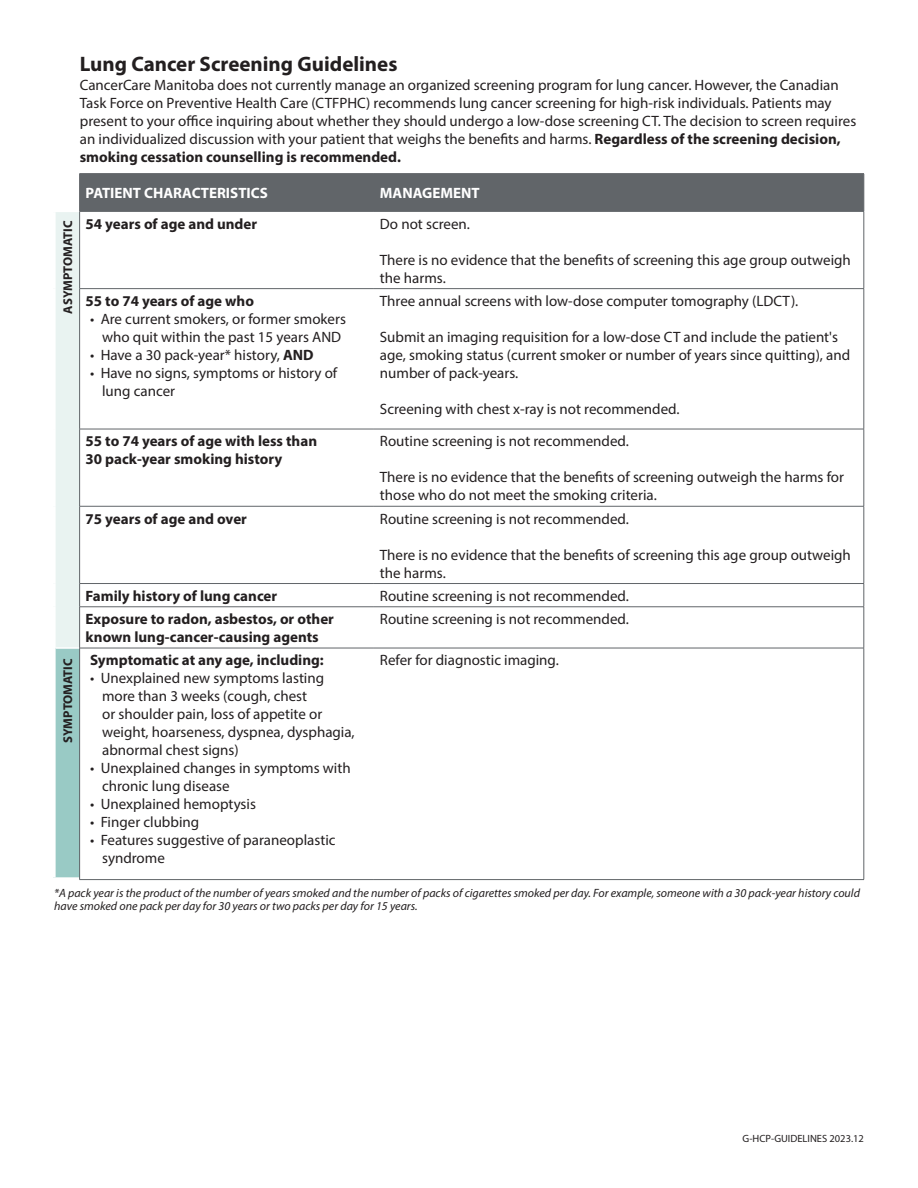
<style>
.page{position:relative;width:918px;height:1188px;background:#fff}
.page>*{position:absolute;margin:0;border:0;box-sizing:border-box;transform-origin:0 0}
.t1{font:700 21px "Myriad Pro";color:#231f20}
.t2{font:15px/18px "Myriad Pro";color:#231f20}
.t3{font:700 15px/18px "Myriad Pro";color:#231f20}
.t4{font:700 15px "Myriad Pro";color:#fff}
.t5{font:700 12.75px "Myriad Pro";color:#231f20}
.t6{font:italic 12px/13.5px "Myriad Pro";color:#231f20}
.t7{font:10.5px "Myriad Pro";color:#231f20}
.s1{font-weight:700}
</style>
<div class="page">
<div style="left:53px;top:211px;width:27px;height:437px;background:#e9f3f1"></div>
<div style="left:53px;top:648px;width:27px;height:232px;background:#99cac5"></div>
<div style="left:51px;top:648px;width:5px;height:229px;background:#fff"></div>
<div style="left:51px;top:877px;width:28px;height:5px;background:#fff"></div>
<hr style="left:56px;top:647px;width:23px;height:2px;background:#fff">
<div style="left:51px;top:212px;width:5px;height:77px;background:#fff"></div>
<div style="left:51px;top:289px;width:5px;height:140px;background:#fff"></div>
<div style="left:51px;top:429px;width:5px;height:77px;background:#fff"></div>
<div style="left:51px;top:506px;width:5px;height:78px;background:#fff"></div>
<div style="left:51px;top:584px;width:5px;height:23px;background:#fff"></div>
<div style="left:51px;top:607px;width:5px;height:41px;background:#fff"></div>
<div style="left:53px;top:174px;width:811px;height:38px;background:#616569"></div>
<hr style="left:79px;top:173px;width:295px;height:1px;background:#616569">
<hr style="left:79px;top:174px;width:1px;height:37px;background:#616569">
<hr style="left:374px;top:173px;width:490px;height:1px;background:#616569">
<hr style="left:864px;top:174px;width:1px;height:37px;background:#616569">
<hr style="left:79px;top:211px;width:295px;height:1px;background:#616569">
<hr style="left:79px;top:212px;width:1px;height:76px;background:#616569">
<hr style="left:79px;top:288px;width:295px;height:1px;background:#616569">
<hr style="left:79px;top:289px;width:1px;height:140px;background:#616569">
<hr style="left:79px;top:429px;width:295px;height:1px;background:#616569">
<hr style="left:79px;top:429px;width:1px;height:77px;background:#616569">
<hr style="left:79px;top:506px;width:295px;height:1px;background:#616569">
<hr style="left:79px;top:506px;width:1px;height:77px;background:#616569">
<hr style="left:79px;top:583px;width:295px;height:1px;background:#616569">
<svg style="left:79px;top:584px;width:1px;height:23px"></svg>
<hr style="left:79px;top:607px;width:295px;height:1px;background:#616569">
<hr style="left:79px;top:607px;width:1px;height:41px;background:#616569">
<hr style="left:79px;top:648px;width:295px;height:1px;background:#616569">
<hr style="left:79px;top:648px;width:1px;height:231px;background:#616569">
<hr style="left:79px;top:879px;width:295px;height:1px;background:#616569">
<hr style="left:374px;top:211px;width:490px;height:1px;background:#616569">
<hr style="left:864px;top:212px;width:1px;height:76px;background:#616569">
<hr style="left:374px;top:288px;width:490px;height:1px;background:#616569">
<hr style="left:864px;top:289px;width:1px;height:140px;background:#616569">
<hr style="left:374px;top:429px;width:490px;height:1px;background:#616569">
<hr style="left:864px;top:429px;width:1px;height:77px;background:#616569">
<hr style="left:374px;top:506px;width:490px;height:1px;background:#616569">
<hr style="left:864px;top:506px;width:1px;height:77px;background:#616569">
<hr style="left:374px;top:583px;width:490px;height:1px;background:#616569">
<svg style="left:864px;top:584px;width:1px;height:23px"></svg>
<hr style="left:374px;top:607px;width:490px;height:1px;background:#616569">
<hr style="left:864px;top:607px;width:1px;height:41px;background:#616569">
<hr style="left:374px;top:648px;width:490px;height:1px;background:#616569">
<hr style="left:864px;top:648px;width:1px;height:231px;background:#616569">
<hr style="left:374px;top:879px;width:490px;height:1px;background:#616569">
<p class="t1" style="left:80px;top:51px;width:319px">Lung Cancer Screening Guidelines</p>
<p class="t2" style="left:80px;top:75px;width:778px">CancerCare Manitoba does not currently manage an organized screening program for lung cancer. However, the Canadian Task Force on Preventive Health Care (CTFPHC) recommends lung cancer screening for high-risk individuals. Patients may present to your office inquiring about whether they should undergo a low-dose screening CT. The decision to screen requires an individualized discussion with your patient that weighs the benefits and harms. <span class="s1">Regardless of the screening decision, smoking cessation counselling is recommended.</span></p>
<p class="t5" style="left:59px;top:314px;width:94px;rotate:-90deg">ASYMPTOMATIC</p>
<p class="t5" style="left:59px;top:743px;width:86px;rotate:-90deg">SYMPTOMATIC</p>
<p class="t4" style="left:86px;top:183px;width:184px">PATIENT CHARACTERISTICS</p>
<p class="t4" style="left:380px;top:183px;width:101px">MANAGEMENT</p>
<p class="t3" style="left:86px;top:214px;width:173px">54 years of age and under</p>
<p class="t2" style="left:380px;top:214px;width:92px">Do not screen.</p>
<p class="t2" style="left:380px;top:250px;width:472px">There is no evidence that the benefits of screening this age group outweigh the harms.</p>
<p class="t3" style="left:86px;top:291px;width:170px">55 to 74 years of age who</p>
<p class="t2" style="left:90px;top:310px;width:257px;text-align:center">• Are current smokers, or former smokers who quit within the past 15 years AND</p>
<p class="t2" style="left:90px;top:346px;width:225px">• Have a 30 pack-year* history, <span class="s1">AND</span></p>
<p class="t2" style="left:102px;top:364px;width:237px;text-indent:-12px">• Have no signs, symptoms or history of lung cancer</p>
<p class="t2" style="left:380px;top:292px;width:420px">Three annual screens with low-dose computer tomography (LDCT).</p>
<p class="t2" style="left:380px;top:328px;width:472px">Submit an imaging requisition for a low-dose CT and include the patient's age, smoking status (current smoker or number of years since quitting), and number of pack-years.</p>
<p class="t2" style="left:380px;top:400px;width:301px">Screening with chest x-ray is not recommended.</p>
<p class="t3" style="left:86px;top:432px;width:233px">55 to 74 years of age with less than<br>30 pack-year smoking history</p>
<p class="t2" style="left:380px;top:432px;width:251px">Routine screening is not recommended.</p>
<p class="t2" style="left:380px;top:468px;width:466px">There is no evidence that the benefits of screening outweigh the harms for those who do not meet the smoking criteria.</p>
<p class="t3" style="left:86px;top:509px;width:163px">75 years of age and over</p>
<p class="t2" style="left:380px;top:509px;width:251px">Routine screening is not recommended.</p>
<p class="t2" style="left:380px;top:545px;width:472px">There is no evidence that the benefits of screening this age group outweigh the harms.</p>
<p class="t3" style="left:86px;top:586px;width:193px">Family history of lung cancer</p>
<p class="t2" style="left:380px;top:587px;width:251px">Routine screening is not recommended.</p>
<p class="t3" style="left:86px;top:609px;width:250px">Exposure to radon, asbestos, or other known lung-cancer-causing agents</p>
<p class="t2" style="left:380px;top:610px;width:251px">Routine screening is not recommended.</p>
<p class="t3" style="left:90px;top:651px;width:235px">Symptomatic at any age, including:</p>
<p class="t2" style="left:102px;top:669px;width:254px;text-indent:-12px">• Unexplained new symptoms lasting more than 3 weeks (cough, chest<br>or shoulder pain, loss of appetite or weight, hoarseness, dyspnea, dysphagia, abnormal chest signs)</p>
<p class="t2" style="left:102px;top:759px;width:250px;text-indent:-12px">• Unexplained changes in symptoms with chronic lung disease</p>
<p class="t2" style="left:90px;top:795px;width:167px">• Unexplained hemoptysis</p>
<p class="t2" style="left:90px;top:813px;width:111px">• Finger clubbing</p>
<p class="t2" style="left:102px;top:831px;width:235px;text-indent:-12px">• Features suggestive of paraneoplastic syndrome</p>
<p class="t2" style="left:380px;top:651px;width:180px">Refer for diagnostic imaging.</p>
<p class="t6" style="left:54px;top:886px;width:807px">*A pack year is the product of the number of years smoked and the number of packs of cigarettes smoked per day. For example, someone with a 30 pack-year history could have smoked one pack per day for 30 years or two packs per day for 15 years.</p>
<p class="t7" style="left:743px;top:1132px;width:123px">G-HCP-GUIDELINES 2023.12</p>
</div>
